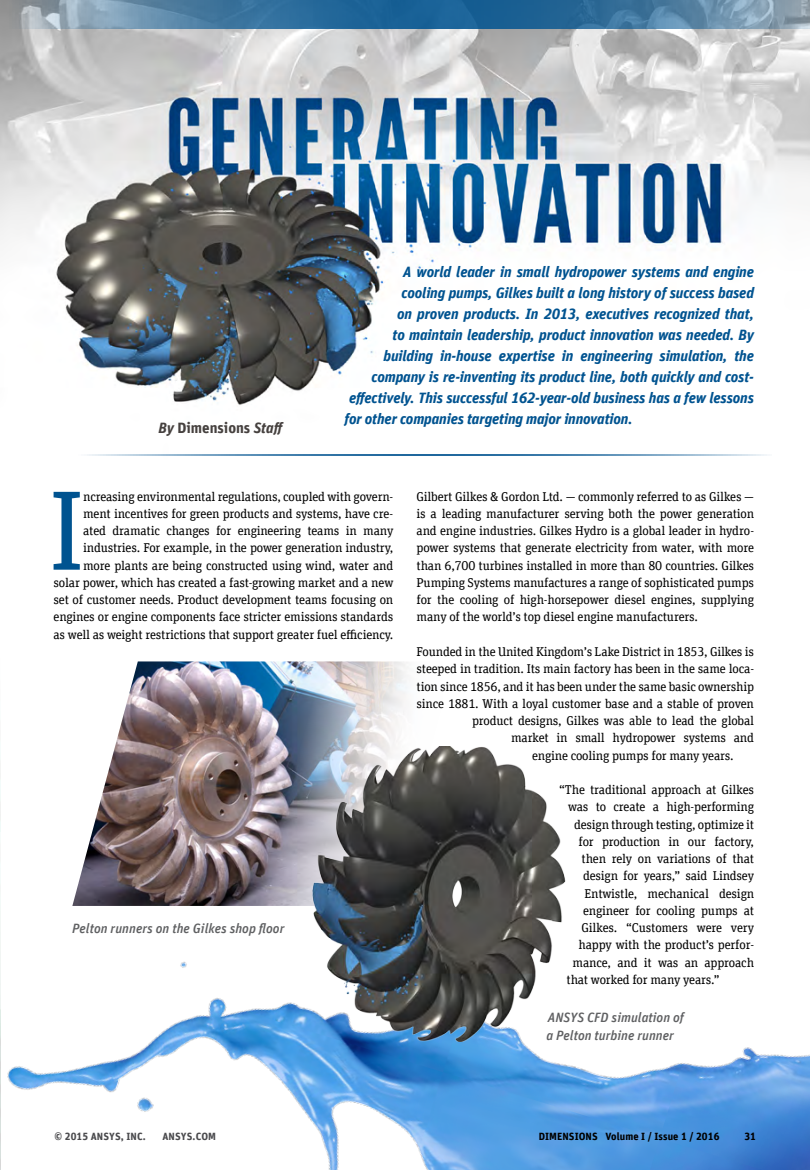
<style>
.page{position:relative;width:810px;height:1170px;background:#fff}
.page>*{position:absolute;margin:0;border:0;box-sizing:border-box;transform-origin:0 0}
.t1{font:112.95px "Unit Slab Offc Pro";color:#005390}
.t2{font:italic 700 15px "Unit Offc Pro";letter-spacing:-.01em;color:#005390}
.t3{font:700 15px "Unit Offc Pro";color:#46413f}
.t4{font:italic 500 13.5px/18.5px "Unit Offc Pro";color:#5f6062}
.t5{font:12.75px/17.2px "Unit Slab Offc Pro";letter-spacing:-.015em;color:#000;text-align:right}
.t6{font:700 10.5px "Unit Offc Pro";letter-spacing:.01em;color:#000}
.t7{font:700 10.5px "Unit Offc Pro";letter-spacing:.01em;color:#4a4a4d}
.s1{font-style:italic}
</style>
<div class="page">
<img style="left:110px;top:661px;width:298px;height:104px">
<img style="left:0;top:765px;width:810px;height:404px">
<img style="left:306px;top:746px;width:266px;height:295px">
<img style="left:0;top:0;width:810px;height:405px">
<hr style="left:72px;top:454px;width:700px;height:2px;background:#005390">
<svg style="left:2px;top:0;width:808px;height:29px;background:#4d7ea3"></svg>
<p class="t3" style="left:158px;top:417px;width:128px"><span class="s1">By</span> Dimensions <span class="s1">Staff</span></p>
<p class="t2" style="left:403px;top:261px;width:353px">A world leader in small hydropower systems and engine</p>
<p class="t2" style="left:402px;top:282px;width:354px">cooling pumps, Gilkes built a long history of success based</p>
<p class="t2" style="left:397px;top:303px;width:359px">on proven products. In 2013, executives recognized that,</p>
<p class="t2" style="left:393px;top:324px;width:363px">to maintain leadership, product innovation was needed. By</p>
<p class="t2" style="left:384px;top:345px;width:372px">building in-house expertise in engineering simulation, the</p>
<p class="t2" style="left:372px;top:366px;width:384px">company is re-inventing its product line, both quickly and cost-</p>
<p class="t2" style="left:349px;top:387px;width:407px">effectively. This successful 162-year-old business has a few lessons</p>
<p class="t2" style="left:345px;top:408px;width:290px">for other companies targeting major innovation.</p>
<p class="t5" style="left:54px;top:487px;width:341px">ncreasing environmental regulations, coupled with govern&shy;ment incentives for green products and systems, have cre-<br>ated dramatic changes for engineering teams in many industries. For example, in the power generation industry, more plants are being constructed using wind, water and<br>solar power, which has created a fast-growing market and a new set of customer needs. Product development teams focusing on engines or engine components face stricter emissions standards as well as weight restrictions that support greater fuel efficiency.</p>
<p class="t5" style="left:417px;top:487px;width:339px;text-align:justify">Gilbert Gilkes &amp; Gordon Ltd. — commonly referred to as Gilkes — is a leading manufacturer serving both the power generation and engine industries. Gilkes Hydro is a global leader in hydro&shy;power systems that generate electricity from water, with more than 6,700 turbines installed in more than 80 countries. Gilkes Pumping Systems manufactures a range of sophisticated pumps for the cooling of high-horsepower diesel engines, supplying many of the world’s top diesel engine manufacturers.</p>
<p class="t5" style="left:417px;top:642px;width:339px">Founded in the United Kingdom’s Lake District in 1853, Gilkes is</p>
<p class="t5" style="left:417px;top:659px;width:339px">steeped in tradition. Its main factory has been in the same loca-</p>
<p class="t5" style="left:417px;top:677px;width:339px">tion since 1856, and it has been under the same basic ownership</p>
<p class="t5" style="left:417px;top:694px;width:339px">since 1881. With a loyal customer base and a stable of proven</p>
<p class="t5" style="left:472px;top:711px;width:283px">product designs, Gilkes was able to lead the global</p>
<p class="t5" style="left:511px;top:728px;width:244px">market in small hydropower systems and</p>
<p class="t5" style="left:532px;top:746px;width:203px">engine cooling pumps for many years.</p>
<p class="t5" style="left:559px;top:780px;width:196px">“The traditional approach at Gilkes</p>
<p class="t5" style="left:568px;top:797px;width:187px">was to create a high-performing</p>
<p class="t5" style="left:574px;top:815px;width:182px">design through testing, optimize it</p>
<p class="t5" style="left:579px;top:832px;width:177px">for production in our factory,</p>
<p class="t5" style="left:582px;top:849px;width:174px">then rely on variations of that</p>
<p class="t5" style="left:583px;top:866px;width:173px">design for years,” said Lindsey</p>
<p class="t5" style="left:585px;top:884px;width:171px">Entwistle, mechanical design</p>
<p class="t5" style="left:583px;top:901px;width:173px">engineer for cooling pumps at</p>
<p class="t5" style="left:582px;top:918px;width:174px">Gilkes. “Customers were very</p>
<p class="t5" style="left:579px;top:935px;width:177px">happy with the product’s perfor-</p>
<p class="t5" style="left:573px;top:953px;width:183px">mance, and it was an approach</p>
<p class="t5" style="left:567px;top:970px;width:155px">that worked for many years.”</p>
<h1 class="t1" style="left:49px;top:454px;width:38px">I</h1>
<p class="t4" style="left:72px;top:918px;width:214px">Pelton runners on the Gilkes shop floor</p>
<p class="t4" style="left:546px;top:1006px;width:139px">ANSYS CFD simulation of a Pelton turbine runner</p>
<p class="t7" style="left:54px;top:1128px;width:93px">© 2015 ANSYS, INC.</p>
<p class="t7" style="left:163px;top:1128px;width:55px">ANSYS.COM</p>
<p class="t6" style="left:539px;top:1128px;width:182px">DIMENSIONS Volume I / Issue 1 / 2016</p>
<p class="t6" style="left:744px;top:1128px;width:13px">31</p>
</div>
